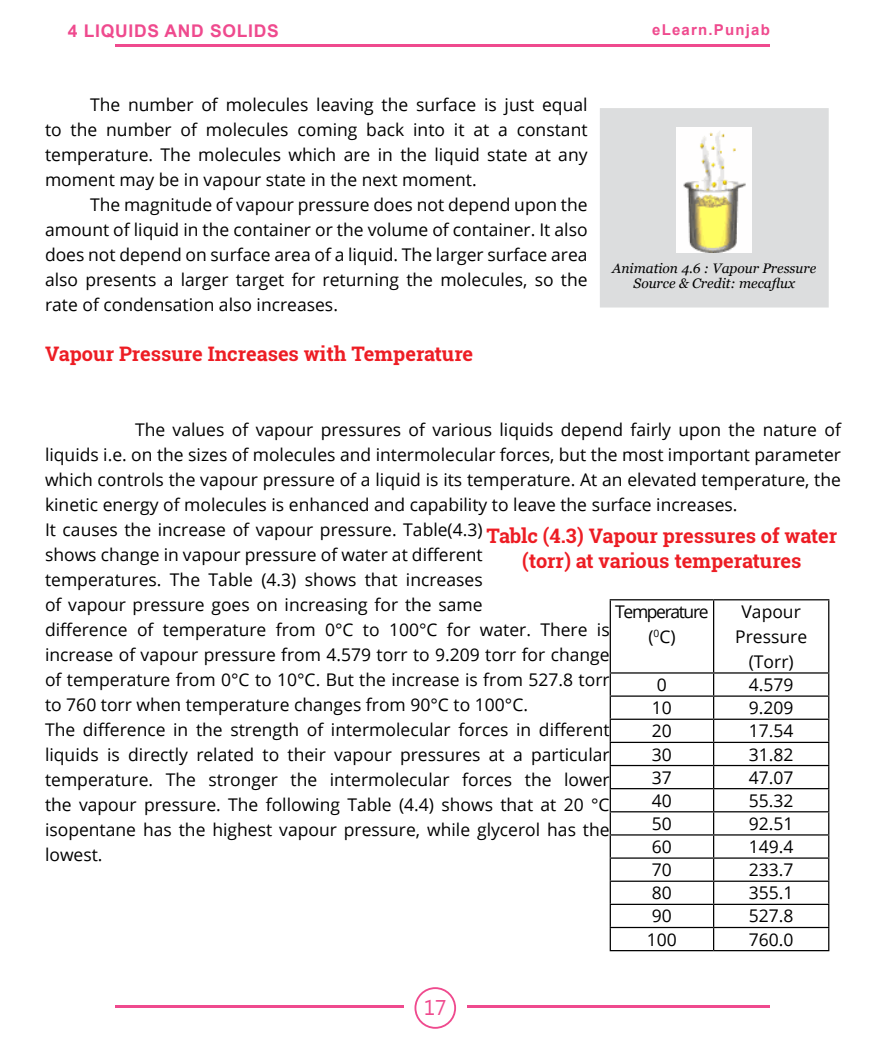
<style>
.page{position:relative;width:886px;height:1053px;background:#fff}
.page>*{position:absolute;margin:0;border:0;box-sizing:border-box;transform-origin:0 0}
.t1{font:21.25px "Segoe UI";color:#ef4a8e}
.t2{font:700 20px/25px "Roboto Slab";color:#ed1d24;text-align:center}
.t3{font:17.5px/25px "Open Sans";color:#000;text-align:justify}
.t4{font:700 17.5px "Arial";letter-spacing:.04em;color:#ef4a8e}
.t5{font:17.5px/25px "Open Sans";letter-spacing:-.08em;color:#000;text-align:center}
.t6{font:700 15px "Arial";letter-spacing:.08em;color:#ef4a8e}
.t7{font:italic 13.75px/15px "Georgia";color:#000;text-align:center}
</style>
<div class="page">
<hr style="left:116px;top:1005px;width:288px;height:2px;background:#ef4a8e">
<hr style="left:467px;top:1005px;width:303px;height:2px;background:#ef4a8e">
<svg style="left:414px;top:987px;width:42px;height:41px"></svg>
<div style="left:416px;top:988px;width:38px;height:38px;background:#fff;border-radius:50%"></div>
<hr style="left:116px;top:45px;width:654px;height:2px;background:#ef4a8e">
<hr style="left:610px;top:599px;width:104px;height:1px;background:#000">
<hr style="left:610px;top:600px;width:1px;height:72px;background:#000">
<hr style="left:714px;top:599px;width:115px;height:1px;background:#000">
<hr style="left:713px;top:600px;width:1px;height:72px;background:#000">
<hr style="left:828px;top:600px;width:1px;height:72px;background:#000">
<hr style="left:610px;top:672px;width:104px;height:1px;background:#000">
<hr style="left:714px;top:672px;width:115px;height:1px;background:#000">
<hr style="left:610px;top:695px;width:104px;height:1px;background:#000">
<hr style="left:714px;top:695px;width:115px;height:1px;background:#000">
<hr style="left:610px;top:718px;width:104px;height:1px;background:#000">
<hr style="left:714px;top:718px;width:115px;height:1px;background:#000">
<hr style="left:610px;top:741px;width:104px;height:2px;background:#000">
<hr style="left:714px;top:741px;width:115px;height:2px;background:#000">
<hr style="left:610px;top:764px;width:104px;height:2px;background:#000">
<hr style="left:714px;top:764px;width:115px;height:2px;background:#000">
<hr style="left:610px;top:788px;width:104px;height:1px;background:#000">
<hr style="left:714px;top:788px;width:115px;height:1px;background:#000">
<hr style="left:610px;top:811px;width:104px;height:1px;background:#000">
<hr style="left:714px;top:811px;width:115px;height:1px;background:#000">
<hr style="left:610px;top:834px;width:104px;height:1px;background:#000">
<hr style="left:714px;top:834px;width:115px;height:1px;background:#000">
<hr style="left:610px;top:857px;width:104px;height:1px;background:#000">
<hr style="left:714px;top:857px;width:115px;height:1px;background:#000">
<hr style="left:610px;top:880px;width:104px;height:1px;background:#000">
<hr style="left:714px;top:880px;width:115px;height:1px;background:#000">
<hr style="left:610px;top:903px;width:104px;height:1px;background:#000">
<hr style="left:714px;top:903px;width:115px;height:1px;background:#000">
<hr style="left:610px;top:926px;width:104px;height:2px;background:#000">
<svg style="left:610px;top:673px;width:1px;height:276px"></svg>
<hr style="left:714px;top:926px;width:115px;height:2px;background:#000">
<svg style="left:713px;top:673px;width:1px;height:276px"></svg>
<svg style="left:828px;top:673px;width:1px;height:276px"></svg>
<hr style="left:610px;top:949px;width:104px;height:2px;background:#000">
<hr style="left:714px;top:949px;width:115px;height:2px;background:#000">
<div style="left:600px;top:108px;width:229px;height:199px;background:#dcddde"></div>
<img style="left:677px;top:127px;width:75px;height:125px">
<p class="t4" style="left:68px;top:19px;width:213px">4 LIQUIDS AND SOLIDS</p>
<p class="t6" style="left:652px;top:20px;width:119px">eLearn.Punjab</p>
<p class="t3" style="left:45px;top:91px;width:544px;text-indent:45px">The number of molecules leaving the surface is just equal to the number of molecules coming back into it at a constant temperature. The molecules which are in the liquid state at any moment may be in vapour state in the next moment.</p>
<p class="t3" style="left:45px;top:191px;width:544px;text-indent:45px">The magnitude of vapour pressure does not depend upon the amount of liquid in the container or the volume of container. It also does not depend on surface area of a liquid. The larger surface area also presents a larger target for returning the molecules, so the rate of condensation also increases.</p>
<p class="t2" style="left:45px;top:341px;width:430px">Vapour Pressure Increases with Temperature</p>
<p class="t7" style="left:612px;top:260px;width:205px">Animation 4.6 : Vapour Pressure<br>Source &amp; Credit: mecaflux</p>
<p class="t3" style="left:45px;top:416px;width:797px;text-align:left;text-indent:90px">The values of vapour pressures of various liquids depend fairly upon the nature of liquids i.e. on the sizes of molecules and intermolecular forces, but the most important parameter which controls the vapour pressure of a liquid is its temperature. At an elevated temperature, the kinetic energy of molecules is enhanced and capability to leave the surface increases.<br>It causes the increase of vapour pressure. Table(4.3)<br>shows change in vapour pressure of water at different<br>temperatures. The Table (4.3) shows that increases<br>of vapour pressure goes on increasing for the same<br>difference of temperature from 0°C to 100°C for water. There is<br>increase of vapour pressure from 4.579 torr to 9.209 torr for change<br>of temperature from 0°C to 10°C. But the increase is from 527.8 torr<br>to 760 torr when temperature changes from 90°C to 100°C.<br>The difference in the strength of intermolecular forces in different<br>liquids is directly related to their vapour pressures at a particular<br>temperature. The stronger the intermolecular forces the lower<br>the vapour pressure. The following Table (4.4) shows that at 20 °C<br>isopentane has the highest vapour pressure, while glycerol has the<br>lowest.</p>
<p class="t2" style="left:486px;top:522px;width:352px">Tablc (4.3) Vapour pressures of water (torr) at various temperatures</p>
<p class="t5" style="left:615px;top:598px;width:95px">Temperature (<sup>0</sup>C)</p>
<p class="t3" style="left:735px;top:598px;width:73px;text-align:center">Vapour<br>Pressure (Torr)</p>
<p class="t3" style="left:657px;top:671px;width:12px">0</p>
<p class="t3" style="left:749px;top:671px;width:46px">4.579</p>
<p class="t3" style="left:652px;top:695px;width:22px">10</p>
<p class="t3" style="left:749px;top:695px;width:46px">9.209</p>
<p class="t3" style="left:652px;top:718px;width:22px">20</p>
<p class="t3" style="left:749px;top:718px;width:46px">17.54</p>
<p class="t3" style="left:652px;top:741px;width:22px">30</p>
<p class="t3" style="left:749px;top:741px;width:46px">31.82</p>
<p class="t3" style="left:652px;top:764px;width:22px">37</p>
<p class="t3" style="left:749px;top:764px;width:46px">47.07</p>
<p class="t3" style="left:652px;top:787px;width:22px">40</p>
<p class="t3" style="left:749px;top:787px;width:46px">55.32</p>
<p class="t3" style="left:652px;top:810px;width:22px">50</p>
<p class="t3" style="left:749px;top:810px;width:46px">92.51</p>
<p class="t3" style="left:652px;top:833px;width:22px">60</p>
<p class="t3" style="left:749px;top:833px;width:46px">149.4</p>
<p class="t3" style="left:652px;top:856px;width:22px">70</p>
<p class="t3" style="left:749px;top:856px;width:46px">233.7</p>
<p class="t3" style="left:652px;top:879px;width:22px">80</p>
<p class="t3" style="left:749px;top:879px;width:46px">355.1</p>
<p class="t3" style="left:652px;top:903px;width:22px">90</p>
<p class="t3" style="left:749px;top:903px;width:46px">527.8</p>
<p class="t3" style="left:647px;top:926px;width:32px">100</p>
<p class="t3" style="left:749px;top:926px;width:46px">760.0</p>
<p class="t1" style="left:424px;top:993px;width:24px">17</p>
</div>
